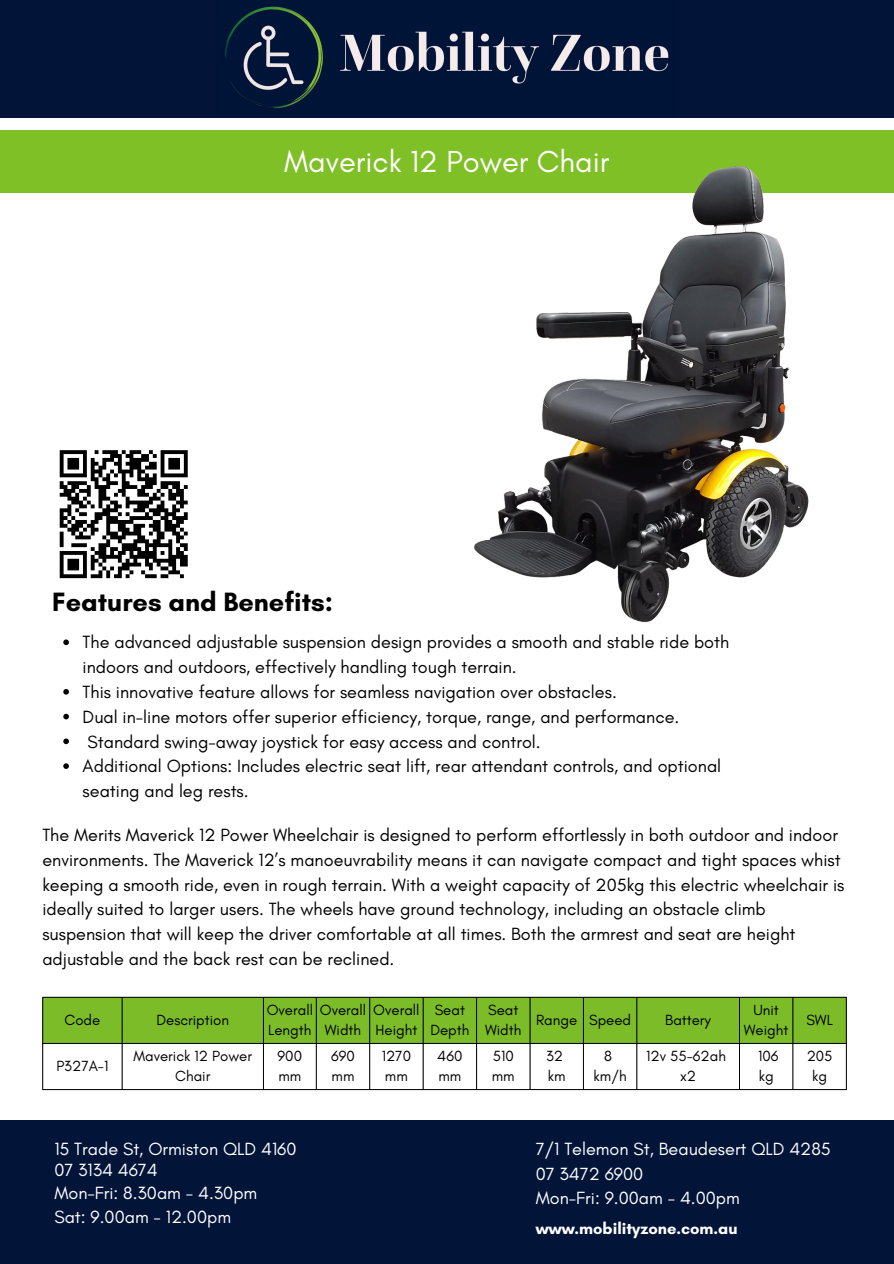
<style>
.page{position:relative;width:894px;height:1264px;background:#fff}
.page>*{position:absolute;margin:0;border:0;box-sizing:border-box;transform-origin:0 0}
.t1{font:30.9px "Glacial Indifference";color:#fff}
.t2{font:700 27px "Glacial Indifference";color:#000}
.t3{font:18px/24.8px "Glacial Indifference";color:#000}
.t4{font:18px "Glacial Indifference";color:#fff}
.t5{font:700 16.5px "Glacial Indifference";color:#fff}
.t6{font:15px/20.2px "Glacial Indifference";color:#000}
</style>
<div class="page">
<div style="left:0;top:0;width:893px;height:118px;background:#031439"></div>
<img style="left:225px;top:6px;width:444px;height:103px">
<div style="left:0;top:130px;width:893px;height:63px;background:#80c027"></div>
<svg style="left:43px;top:997px;width:802px;height:92px"></svg>
<hr style="left:42px;top:997px;width:1px;height:92px;background:#000">
<hr style="left:122px;top:997px;width:1px;height:92px;background:#000">
<hr style="left:263px;top:997px;width:1px;height:92px;background:#000">
<hr style="left:316px;top:997px;width:1px;height:92px;background:#000">
<hr style="left:369px;top:997px;width:1px;height:92px;background:#000">
<hr style="left:422px;top:997px;width:1px;height:92px;background:#000">
<hr style="left:476px;top:997px;width:1px;height:92px;background:#000">
<hr style="left:529px;top:997px;width:1px;height:92px;background:#000">
<hr style="left:583px;top:997px;width:1px;height:92px;background:#000">
<hr style="left:636px;top:997px;width:1px;height:92px;background:#000">
<hr style="left:739px;top:997px;width:1px;height:92px;background:#000">
<hr style="left:792px;top:997px;width:1px;height:92px;background:#000">
<hr style="left:845px;top:997px;width:1px;height:92px;background:#000">
<hr style="left:42px;top:996px;width:804px;height:1px;background:#000">
<hr style="left:42px;top:1043px;width:804px;height:1px;background:#000">
<hr style="left:42px;top:1089px;width:804px;height:1px;background:#000">
<div style="left:0;top:1120px;width:893px;height:143px;background:#031439"></div>
<svg style="left:59px;top:450px;width:129px;height:129px"></svg>
<img style="left:474px;top:166px;width:335px;height:457px">
<svg style="left:63px;top:639px;width:6px;height:6px"></svg>
<svg style="left:63px;top:689px;width:6px;height:5px"></svg>
<svg style="left:63px;top:713px;width:6px;height:6px"></svg>
<svg style="left:63px;top:738px;width:6px;height:6px"></svg>
<svg style="left:63px;top:763px;width:6px;height:6px"></svg>
<p class="t1" style="left:284px;top:142px;width:327px">Maverick 12 Power Chair</p>
<p class="t2" style="left:52px;top:585px;width:282px">Features and Benefits:</p>
<p class="t3" style="left:83px;top:630px;width:648px">The advanced adjustable suspension design provides a smooth and stable ride both indoors and outdoors, effectively handling tough terrain.</p>
<p class="t3" style="left:83px;top:679px;width:535px">This innovative feature allows for seamless navigation over obstacles.</p>
<p class="t3" style="left:83px;top:704px;width:598px">Dual in-line motors offer superior efficiency, torque, range, and performance.</p>
<p class="t3" style="left:87px;top:729px;width:454px">Standard swing-away joystick for easy access and control.</p>
<p class="t3" style="left:83px;top:753px;width:640px">Additional Options: Includes electric seat lift, rear attendant controls, and optional seating and leg rests.</p>
<p class="t3" style="left:42px;top:822px;width:803px">The Merits Maverick 12 Power Wheelchair is designed to perform effortlessly in both outdoor and indoor environments. The Maverick 12’s manoeuvrability means it can navigate compact and tight spaces whist keeping a smooth ride, even in rough terrain. With a weight capacity of 205kg this electric wheelchair is ideally suited to larger users. The wheels have ground technology, including an obstacle climb suspension that will keep the driver comfortable at all times. Both the armrest and seat are height adjustable and the back rest can be reclined.</p>
<h1 class="t6" style="left:64px;top:1009px;width:37px">Code</h1>
<p class="t6" style="left:156px;top:1009px;width:74px">Description</p>
<p class="t6" style="left:267px;top:999px;width:48px">Overall<br>Length</p>
<h2 class="t6" style="left:320px;top:999px;width:48px;text-align:center">Overall<br>Width</h2>
<p class="t6" style="left:373px;top:999px;width:48px">Overall<br>Height</p>
<p class="t6" style="left:430px;top:999px;width:41px">Seat<br>Depth</p>
<p class="t6" style="left:485px;top:999px;width:38px">Seat<br>Width</p>
<p class="t6" style="left:536px;top:1009px;width:43px">Range</p>
<p class="t6" style="left:589px;top:1009px;width:44px">Speed</p>
<p class="t6" style="left:665px;top:1009px;width:47px">Battery</p>
<p class="t6" style="left:743px;top:999px;width:46px;text-align:center">Unit<br>Weight</p>
<p class="t6" style="left:806px;top:1009px;width:28px">SWL</p>
<p class="t6" style="left:56px;top:1055px;width:54px">P327A-1</p>
<p class="t6" style="left:133px;top:1045px;width:120px;text-align:center">Maverick 12 Power<br>Chair</p>
<p class="t6" style="left:277px;top:1045px;width:26px">900</p>
<p class="t6" style="left:646px;top:1045px;width:81px">12v 55-62ah</p>
<p class="t6" style="left:680px;top:1065px;width:17px">x2</p>
<p class="t6" style="left:331px;top:1045px;width:25px">690</p>
<p class="t6" style="left:331px;top:1065px;width:24px">mm</p>
<p class="t6" style="left:381px;top:1045px;width:31px">1270</p>
<p class="t6" style="left:385px;top:1065px;width:24px">mm</p>
<p class="t6" style="left:437px;top:1045px;width:27px">460</p>
<p class="t6" style="left:438px;top:1065px;width:24px">mm</p>
<p class="t6" style="left:492px;top:1045px;width:22px">510</p>
<p class="t6" style="left:491px;top:1065px;width:24px">mm</p>
<p class="t6" style="left:546px;top:1045px;width:19px">32</p>
<p class="t6" style="left:547px;top:1065px;width:19px">km</p>
<p class="t6" style="left:604px;top:1045px;width:9px">8</p>
<p class="t6" style="left:593px;top:1065px;width:35px">km/h</p>
<p class="t6" style="left:757px;top:1045px;width:22px">106</p>
<p class="t6" style="left:758px;top:1065px;width:16px">kg</p>
<p class="t6" style="left:806px;top:1045px;width:27px">205</p>
<p class="t6" style="left:811px;top:1065px;width:16px">kg</p>
<p class="t6" style="left:278px;top:1065px;width:24px">mm</p>
<p class="t4" style="left:54px;top:1138px;width:243px">15 Trade St, Ormiston QLD 4160</p>
<p class="t4" style="left:54px;top:1159px;width:105px">07 3134 4674</p>
<p class="t4" style="left:54px;top:1181px;width:204px">Mon-Fri: 8.30am - 4.30pm</p>
<p class="t4" style="left:54px;top:1206px;width:178px">Sat: 9.00am - 12.00pm</p>
<p class="t4" style="left:535px;top:1138px;width:296px">7/1 Telemon St, Beaudesert QLD 4285</p>
<p class="t4" style="left:535px;top:1162px;width:109px">07 3472 6900</p>
<p class="t4" style="left:535px;top:1186px;width:206px">Mon-Fri: 9.00am - 4.00pm</p>
<p class="t5" style="left:535px;top:1218px;width:203px">www.mobilityzone.com.au</p>
</div>
